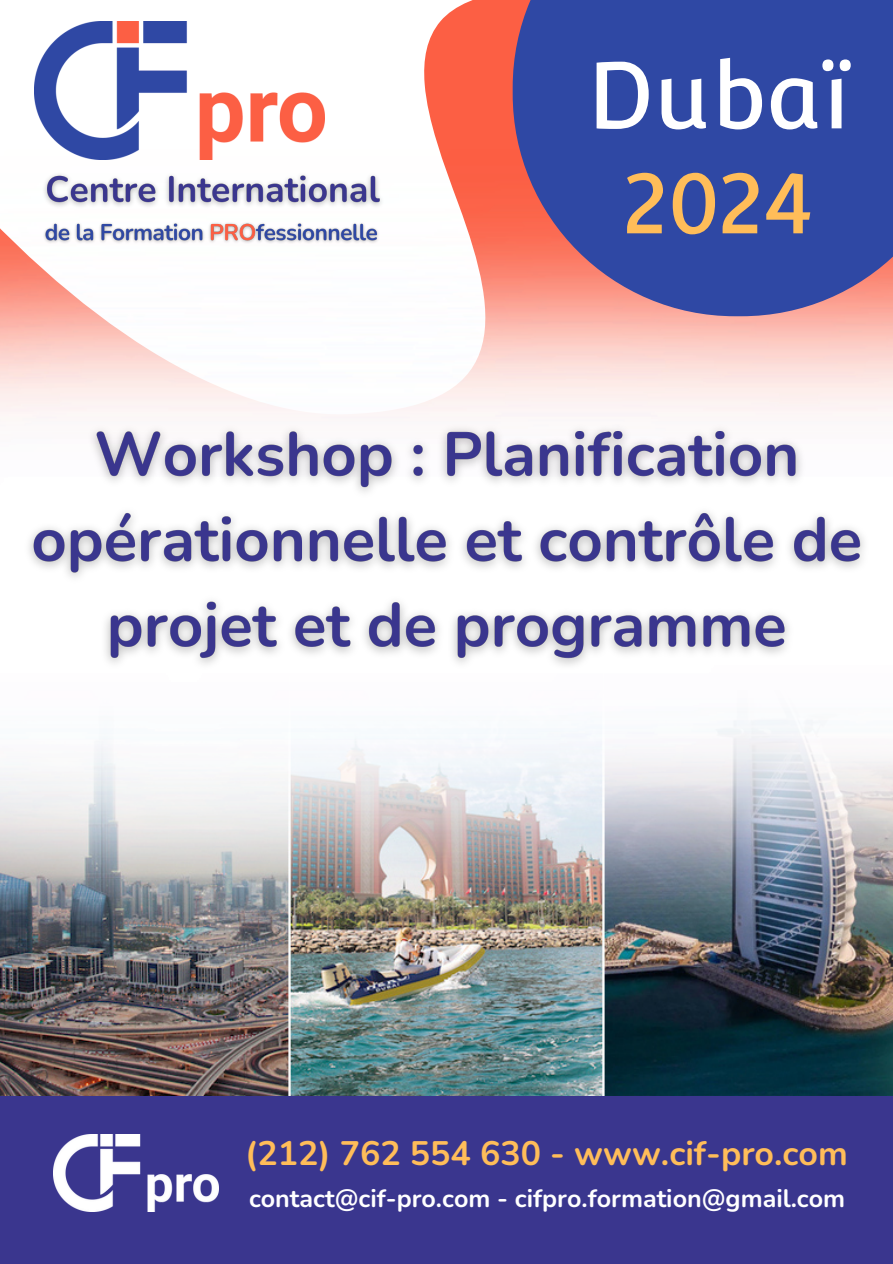
<style>
.page{position:relative;width:893px;height:1264px;background:#fff}
.page>*{position:absolute;margin:0;border:0;box-sizing:border-box;transform-origin:0 0}
.t1{font:91.8px "Convergence";color:#fff}
.t2{font:87.75px "Convergence";color:#ffbd59}
.t3{font:700 33.9px "Nunito";color:#ffbd59}
.t4{font:700 25.05px "Nunito";color:#fff}
</style>
<div class="page">
<div style="left:0;top:1095px;width:892px;height:168px;background:#3a368e"></div>
<svg style="left:90px;top:0;width:422px;height:150px"></svg>
<img style="left:0;top:1010px;width:892px;height:85px">
<img style="left:0;top:150px;width:892px;height:860px">
<svg style="left:512px;top:0;width:380px;height:316px;background:#494f9d"></svg>
<img style="left:34px;top:22px;width:290px;height:137px">
<img style="left:54px;top:1134px;width:164px;height:77px">
<img style="left:18px;top:414px;width:857px;height:262px">
<img style="left:39px;top:165px;width:351px;height:49px">
<img style="left:40px;top:217px;width:344px;height:31px">
<p class="t1" style="left:586px;top:42px;width:265px">Dubaï</p>
<p class="t2" style="left:624px;top:150px;width:191px">2024</p>
<p class="t3" style="left:245px;top:1130px;width:604px">(212) 762 554 630 - www.cif-pro.com</p>
<p class="t4" style="left:249px;top:1181px;width:597px">contact@cif-pro.com - cifpro.formation@gmail.com</p>
</div>
